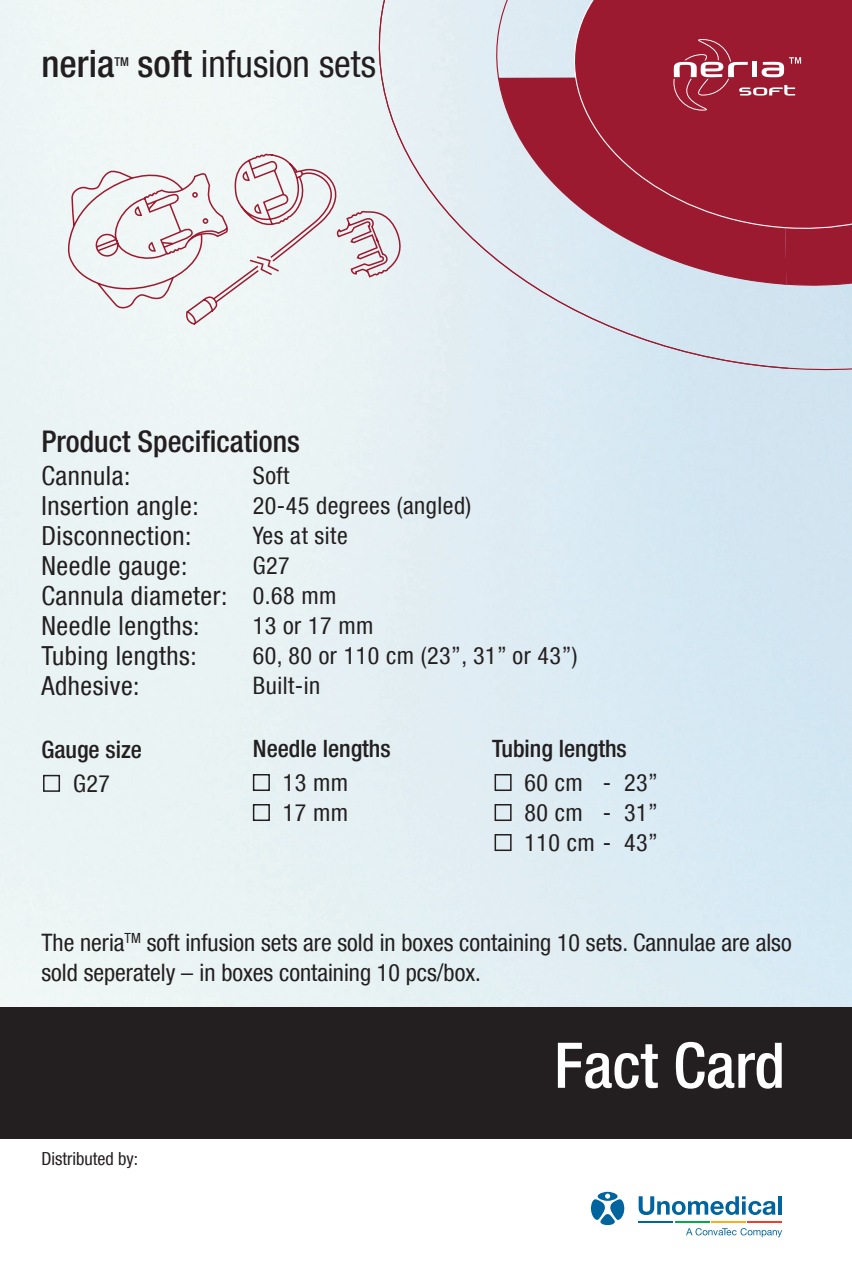
<style>
.page{position:relative;width:852px;height:1276px;background:#fff}
.page>*{position:absolute;margin:0;border:0;box-sizing:border-box;transform-origin:0 0}
.t1{font:500 condensed 63px "Helvetica Neue LT Com";color:#fff}
.t2{font:condensed 37.5px "Helvetica Neue LT Com";color:#231f20}
.t3{font:500 condensed 37.5px "Helvetica Neue LT Com";color:#231f20}
.t4{font:500 condensed 30px "Helvetica Neue LT Com";color:#231f20}
.Billedtekster{font:condensed 26.4px "Helvetica Neue LT Com";letter-spacing:.02em;color:#231f20}
.Billedtekster-2{font:condensed 24px/30px "Helvetica Neue LT Com";color:#231f20}
.Billedtekster-3{font:condensed 24px "Helvetica Neue LT Com";letter-spacing:.02em;color:#231f20}
.t5{font:500 condensed 24px "Helvetica Neue LT Com";color:#231f20}
.t6{font:condensed 18px "Helvetica Neue LT Com";color:#231f20}
.t7{font:500 condensed 12.3px "Helvetica Neue LT Com";color:#231f20}
.s1{font-weight:500}
</style>
<div class="page">
<img style="left:0;top:0;width:851px;height:1007px">
<div style="left:0;top:1007px;width:851px;height:136px;background:#231f20"></div>
<div style="left:0;top:1139px;width:851px;height:136px;background:#fff"></div>
<svg style="left:590px;top:1191px;width:34px;height:33px"></svg>
<svg style="left:638px;top:1196px;width:137px;height:18px"></svg>
<svg style="left:778px;top:1196px;width:3px;height:18px"></svg>
<hr style="left:638px;top:1220px;width:34px;height:2px;background:#00659e">
<hr style="left:674px;top:1220px;width:34px;height:2px;background:#00ab4d">
<hr style="left:710px;top:1220px;width:35px;height:2px;background:#faaf18">
<hr style="left:747px;top:1220px;width:34px;height:2px;background:#ef3e2e">
<svg style="left:686px;top:1228px;width:95px;height:9px"></svg>
<svg style="left:356px;top:305px;width:495px;height:93px;background:#d7e7f0"></svg>
<svg style="left:356px;top:0;width:433px;height:369px;background:#dfeaf0"></svg>
<svg style="left:480px;top:0;width:371px;height:305px;background:#d2cad5"></svg>
<svg style="left:562px;top:0;width:289px;height:243px;background:#a12d42"></svg>
<svg style="left:673px;top:39px;width:178px;height:255px;background:#a22d42"></svg>
<svg style="left:68px;top:154px;width:332px;height:171px"></svg>
<div style="left:43px;top:774px;width:17px;height:17px;border:2px solid #231f20"></div>
<div style="left:253px;top:774px;width:17px;height:17px;border:2px solid #231f20"></div>
<div style="left:253px;top:804px;width:17px;height:17px;border:2px solid #231f20"></div>
<div style="left:494px;top:774px;width:17px;height:17px;border:2px solid #231f20"></div>
<div style="left:494px;top:804px;width:17px;height:17px;border:2px solid #231f20"></div>
<div style="left:494px;top:834px;width:17px;height:17px;border:2px solid #231f20"></div>
<p class="t3" style="left:41px;top:42px;width:74px">neria</p>
<p class="t7" style="left:114px;top:54px;width:16px">TM</p>
<p class="t2" style="left:137px;top:42px;width:240px"><span class="s1">soft</span> infusion sets</p>
<p class="t4" style="left:41px;top:423px;width:260px">Product Specifications</p>
<p class="Billedtekster" style="left:41px;top:460px;width:90px">Cannula:</p>
<p class="Billedtekster" style="left:41px;top:490px;width:159px">Insertion angle:</p>
<p class="Billedtekster" style="left:41px;top:520px;width:151px">Disconnection:</p>
<p class="Billedtekster" style="left:41px;top:550px;width:147px">Needle gauge:</p>
<p class="Billedtekster" style="left:41px;top:580px;width:187px">Cannula diameter:</p>
<p class="Billedtekster" style="left:41px;top:610px;width:159px">Needle lengths:</p>
<p class="Billedtekster" style="left:41px;top:640px;width:157px">Tubing lengths:</p>
<p class="Billedtekster" style="left:41px;top:670px;width:99px">Adhesive:</p>
<p class="Billedtekster-2" style="left:253px;top:460px;width:38px">Soft</p>
<p class="Billedtekster-3" style="left:253px;top:491px;width:220px">20-45 degrees (angled)</p>
<p class="Billedtekster-3" style="left:253px;top:521px;width:96px">Yes at site</p>
<p class="Billedtekster-2" style="left:253px;top:550px;width:38px">G27</p>
<p class="Billedtekster-2" style="left:253px;top:580px;width:85px">0.68 mm</p>
<p class="Billedtekster-2" style="left:253px;top:610px;width:122px">13 or 17 mm</p>
<p class="Billedtekster-3" style="left:253px;top:641px;width:326px">60, 80 or 110 cm (23”, 31” or 43”)</p>
<p class="Billedtekster-2" style="left:253px;top:670px;width:69px">Built-in</p>
<p class="t5" style="left:41px;top:735px;width:102px">Gauge size</p>
<p class="t5" style="left:253px;top:734px;width:139px">Needle lengths</p>
<p class="Billedtekster-2" style="left:283px;top:767px;width:67px">13 mm</p>
<p class="Billedtekster-2" style="left:283px;top:797px;width:67px">17 mm</p>
<p class="Billedtekster-2" style="left:73px;top:768px;width:38px">G27</p>
<p class="t5" style="left:492px;top:734px;width:136px">Tubing lengths</p>
<p class="Billedtekster-2" style="left:524px;top:767px;width:135px">60 cm - 23”</p>
<p class="Billedtekster-2" style="left:524px;top:797px;width:135px">80 cm - 31”</p>
<p class="Billedtekster-2" style="left:524px;top:827px;width:135px">110 cm - 43”</p>
<p class="Billedtekster-2" style="left:41px;top:927px;width:751px">The neria<sup>TM</sup> soft infusion sets are sold in boxes containing 10 sets. Cannulae are also sold seperately – in boxes containing 10 pcs/box.</p>
<p class="t6" style="left:41px;top:1148px;width:98px">Distributed by:</p>
<p class="t1" style="left:554px;top:1027px;width:232px">Fact Card</p>
</div>
